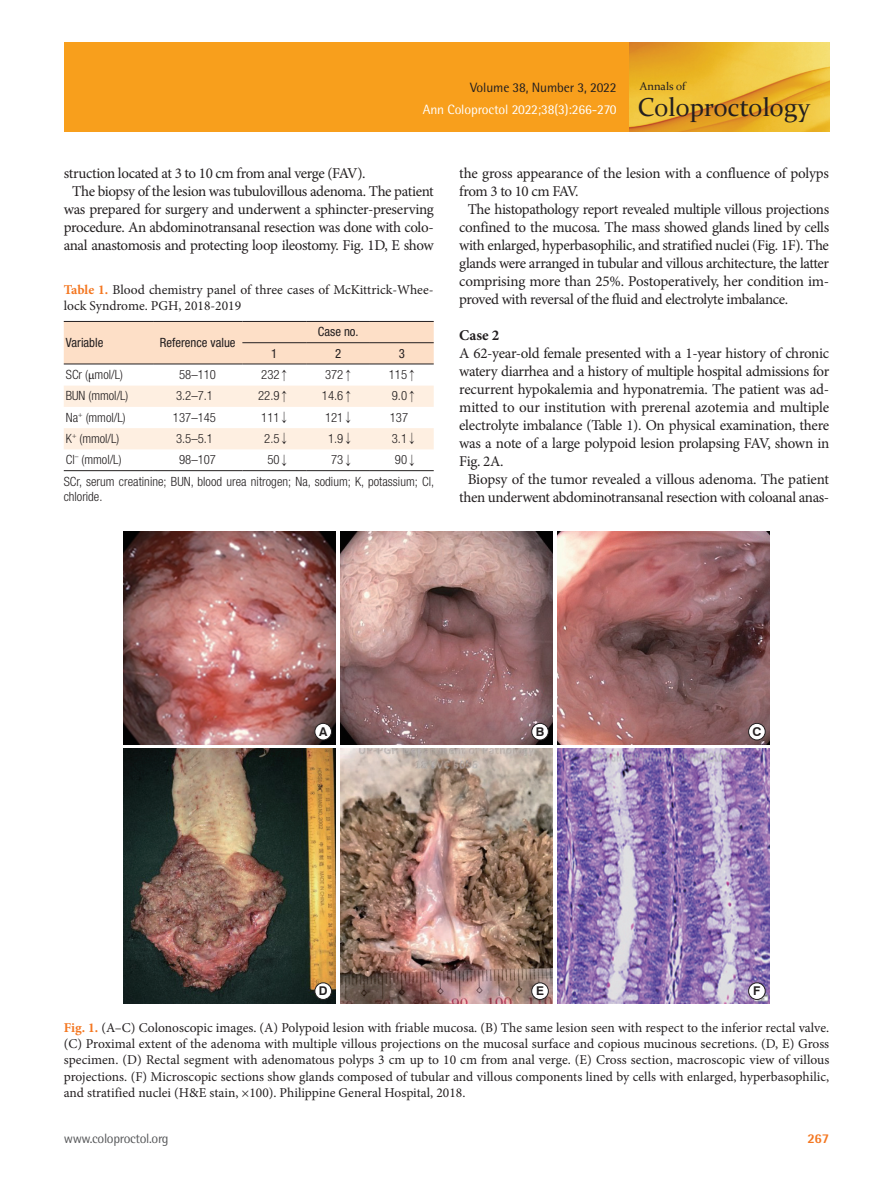
<style>
.page{position:relative;width:893px;height:1191px;background:#fff}
.page>*{position:absolute;margin:0;border:0;box-sizing:border-box;transform-origin:0 0}
.t1{font:25.95px "Constantia";color:#231f20}
.본문{font:15px/18px "Minion Pro";letter-spacing:-.025em;color:#231f20;text-align:center}
.본문_앞단락0{font:15px/18px "Minion Pro";letter-spacing:-.025em;color:#231f20;text-align:justify}
.본문제목_중{font:700 15px "Minion Pro";color:#231f20}
.표그림설명{font:13.5px/16.2px "Minion Pro";color:#231f20}
.t2{font:13.5px "Rotis Semi Sans Std";letter-spacing:-.01em;color:#fff}
.t3{font:13.5px "Rotis Semi Sans Std";letter-spacing:-.01em;color:#231f20}
.t4{font:13.5px "Rotis Semi Sans Std";letter-spacing:-.025em;color:#57585a}
.t5{font:800 13.5px "Rotis Semi Sans Std";color:#f47721}
.표본문{font:300 condensed 12.75px/15.3px "Helvetica Neue LT Std";color:#231f20}
.표머리글{font:condensed 12.75px "Helvetica Neue LT Std";color:#231f20}
.t6{font:700 12.15px "Swiss 721 BT";color:#231f20}
.t7{font:11.25px "Constantia";color:#231f20}
.s1{font-weight:700;color:#f47721}
.s2{font-family:"Minion Pro";font-weight:400;font-stretch:normal}
.s3{font-family:"Dotum";font-weight:400;font-stretch:normal}
</style>
<div class="page">
<div style="left:64px;top:43px;width:565px;height:89px;background:#f89f1c"></div>
<img style="left:629px;top:43px;width:200px;height:89px">
<div style="left:64px;top:322px;width:370px;height:41px;background:#fddfc7"></div>
<svg style="left:64px;top:385px;width:370px;height:64px"></svg>
<hr style="left:64px;top:470px;width:89px;height:1px;background:#231f20">
<hr style="left:153px;top:470px;width:89px;height:1px;background:#231f20">
<hr style="left:242px;top:470px;width:64px;height:1px;background:#231f20">
<hr style="left:306px;top:470px;width:64px;height:1px;background:#231f20">
<hr style="left:370px;top:470px;width:64px;height:1px;background:#231f20">
<hr style="left:242px;top:363px;width:64px;height:1px;background:#231f20">
<hr style="left:306px;top:363px;width:64px;height:1px;background:#231f20">
<hr style="left:370px;top:363px;width:64px;height:1px;background:#231f20">
<hr style="left:242px;top:321px;width:64px;height:1px;background:#231f20">
<hr style="left:306px;top:321px;width:64px;height:1px;background:#231f20">
<hr style="left:370px;top:321px;width:64px;height:1px;background:#231f20">
<hr style="left:242px;top:342px;width:64px;height:1px;background:#231f20">
<hr style="left:306px;top:342px;width:64px;height:1px;background:#231f20">
<hr style="left:370px;top:342px;width:64px;height:1px;background:#231f20">
<hr style="left:64px;top:321px;width:89px;height:1px;background:#231f20">
<hr style="left:64px;top:363px;width:89px;height:1px;background:#231f20">
<hr style="left:153px;top:321px;width:89px;height:1px;background:#231f20">
<hr style="left:153px;top:363px;width:89px;height:1px;background:#231f20">
<img style="left:557px;top:748px;width:213px;height:256px">
<img style="left:123px;top:532px;width:213px;height:212px">
<img style="left:123px;top:748px;width:213px;height:256px">
<img style="left:340px;top:532px;width:213px;height:212px">
<img style="left:557px;top:532px;width:213px;height:212px">
<img style="left:340px;top:748px;width:213px;height:256px">
<div style="left:315px;top:723px;width:16px;height:17px;background:#fff;border-radius:50%"></div>
<div style="left:315px;top:723px;width:17px;height:17px;border:1px solid #231f20;border-radius:50%"></div>
<div style="left:315px;top:982px;width:16px;height:17px;background:#fff;border-radius:50%"></div>
<div style="left:315px;top:982px;width:17px;height:17px;border:1px solid #231f20;border-radius:50%"></div>
<div style="left:532px;top:723px;width:16px;height:17px;background:#fff;border-radius:50%"></div>
<div style="left:531px;top:723px;width:18px;height:17px;border:1px solid #231f20;border-radius:50%"></div>
<div style="left:749px;top:723px;width:16px;height:17px;background:#fff;border-radius:50%"></div>
<div style="left:748px;top:723px;width:17px;height:17px;border:1px solid #231f20;border-radius:50%"></div>
<div style="left:749px;top:982px;width:16px;height:17px;background:#fff;border-radius:50%"></div>
<div style="left:748px;top:982px;width:17px;height:17px;border:1px solid #231f20;border-radius:50%"></div>
<div style="left:532px;top:982px;width:16px;height:17px;background:#fff;border-radius:50%"></div>
<div style="left:531px;top:982px;width:18px;height:17px;border:1px solid #231f20;border-radius:50%"></div>
<p class="t3" style="left:470px;top:80px;width:148px">Volume 38, Number 3, 2022</p>
<p class="t2" style="left:423px;top:102px;width:195px">Ann Coloproctol 2022;38(3):266-270</p>
<p class="t7" style="left:640px;top:79px;width:47px">Annals of</p>
<p class="t1" style="left:638px;top:90px;width:174px">Coloproctology</p>
<p class="본문_앞단락0" style="left:64px;top:164px;width:303px">struction located at 3 to 10 cm from anal verge (FAV).</p>
<p class="본문" style="left:64px;top:182px;width:372px">The biopsy of the lesion was tubulovillous adenoma. The patient was prepared for surgery and underwent a sphincter-preserving procedure. An abdominotransanal resection was done with colo&shy;anal anastomosis and protecting loop ileostomy. Fig. 1D, E show</p>
<p class="표그림설명" style="left:64px;top:282px;width:371px"><span class="s1">Table 1.</span> Blood chemistry panel of three cases of McKittrick-Whee&shy;lock Syndrome. PGH, 2018-2019</p>
<p class="표머리글" style="left:66px;top:335px;width:39px">Variable</p>
<p class="표머리글" style="left:160px;top:335px;width:77px">Reference value</p>
<p class="표머리글" style="left:318px;top:324px;width:42px">Case no.</p>
<p class="표머리글" style="left:271px;top:346px;width:8px">1</p>
<p class="표머리글" style="left:335px;top:346px;width:8px">2</p>
<p class="표머리글" style="left:399px;top:346px;width:8px">3</p>
<p class="표본문" style="left:66px;top:367px;width:59px">SCr (<span class="s2">μ</span>mol/L)</p>
<p class="표본문" style="left:179px;top:367px;width:38px">58–110</p>
<p class="표본문" style="left:261px;top:367px;width:29px">232<span class="s3">↑</span></p>
<p class="표본문" style="left:325px;top:367px;width:29px">372<span class="s3">↑</span></p>
<p class="표본문" style="left:389px;top:367px;width:29px">115<span class="s3">↑</span></p>
<p class="표본문" style="left:66px;top:388px;width:64px">BUN (mmol/L)</p>
<p class="표본문" style="left:176px;top:388px;width:38px">3.2–7.1</p>
<p class="표본문" style="left:258px;top:388px;width:32px">22.9<span class="s3">↑</span></p>
<p class="표본문" style="left:322px;top:388px;width:32px">14.6<span class="s3">↑</span></p>
<p class="표본문" style="left:392px;top:388px;width:26px">9.0<span class="s3">↑</span></p>
<p class="표본문" style="left:66px;top:409px;width:61px">Na<sup>+</sup> (mmol/L)</p>
<p class="표본문" style="left:173px;top:409px;width:45px">137–145</p>
<p class="표본문" style="left:261px;top:409px;width:29px">111<span class="s3">↓</span></p>
<p class="표본문" style="left:325px;top:409px;width:29px">121<span class="s3">↓</span></p>
<p class="표본문" style="left:390px;top:409px;width:20px">137</p>
<p class="표본문" style="left:66px;top:431px;width:55px">K<sup>+</sup> (mmol/L)</p>
<p class="표본문" style="left:176px;top:431px;width:38px">3.5–5.1</p>
<p class="표본문" style="left:264px;top:431px;width:26px">2.5<span class="s3">↓</span></p>
<p class="표본문" style="left:328px;top:431px;width:26px">1.9<span class="s3">↓</span></p>
<p class="표본문" style="left:392px;top:431px;width:26px">3.1<span class="s3">↓</span></p>
<p class="표본문" style="left:66px;top:452px;width:57px">Cl<sup>–</sup> (mmol/L)</p>
<p class="표본문" style="left:179px;top:452px;width:38px">98–107</p>
<p class="표본문" style="left:267px;top:452px;width:23px">50<span class="s3">↓</span></p>
<p class="표본문" style="left:331px;top:452px;width:23px">73<span class="s3">↓</span></p>
<p class="표본문" style="left:395px;top:452px;width:23px">90<span class="s3">↓</span></p>
<p class="표본문" style="left:64px;top:473px;width:372px">SCr, serum creatinine; BUN, blood urea nitrogen; Na, sodium; K, potassium; Cl, chloride.</p>
<p class="본문" style="left:459px;top:164px;width:371px;text-align:left">the gross appearance of the lesion with a confluence of polyps from 3 to 10 cm FAV.</p>
<p class="본문" style="left:459px;top:200px;width:371px;text-align:justify;text-indent:9px">The histopathology report revealed multiple villous projections confined to the mucosa. The mass showed glands lined by cells with enlarged, hyperbasophilic, and stratified nuclei (Fig. 1F). The glands were arranged in tubular and villous architecture, the latter comprising more than 25%. Postoperatively, her condition im&shy;proved with reversal of the fluid and electrolyte imbalance.</p>
<p class="본문제목_중" style="left:459px;top:325px;width:42px">Case 2</p>
<p class="본문_앞단락0" style="left:459px;top:344px;width:372px">A 62-year-old female presented with a 1-year history of chronic watery diarrhea and a history of multiple hospital admissions for recurrent hypokalemia and hyponatremia. The patient was ad&shy;mitted to our institution with prerenal azotemia and multiple electrolyte imbalance (Table 1). On physical examination, there was a note of a large polypoid lesion prolapsing FAV, shown in Fig. 2A.</p>
<p class="본문" style="left:459px;top:470px;width:371px">Biopsy of the tumor revealed a villous adenoma. The patient then underwent abdominotransanal resection with coloanal anas-</p>
<p class="t6" style="left:319px;top:724px;width:10px">A</p>
<p class="t6" style="left:536px;top:724px;width:10px">B</p>
<p class="t6" style="left:752px;top:724px;width:10px">C</p>
<p class="t6" style="left:319px;top:983px;width:10px">D</p>
<p class="t6" style="left:536px;top:983px;width:9px">E</p>
<p class="t6" style="left:753px;top:983px;width:9px">F</p>
<p class="표그림설명" style="left:64px;top:1019px;width:767px;text-align:justify"><span class="s1">Fig. 1.</span> (A–C) Colonoscopic images. (A) Polypoid lesion with friable mucosa. (B) The same lesion seen with respect to the inferior rectal valve. (C) Proximal extent of the adenoma with multiple villous projections on the mucosal surface and copious mucinous secretions. (D, E) Gross specimen. (D) Rectal segment with adenomatous polyps 3 cm up to 10 cm from anal verge. (E) Cross section, macroscopic view of villous projections. (F) Microscopic sections show glands composed of tubular and villous components lined by cells with enlarged, hyperbasophilic, and stratified nuclei (H&amp;E stain, ×100). Philippine General Hospital, 2018.</p>
<p class="t4" style="left:64px;top:1130px;width:106px">www.coloproctol.org</p>
<p class="t5" style="left:807px;top:1129px;width:23px">267</p>
</div>
